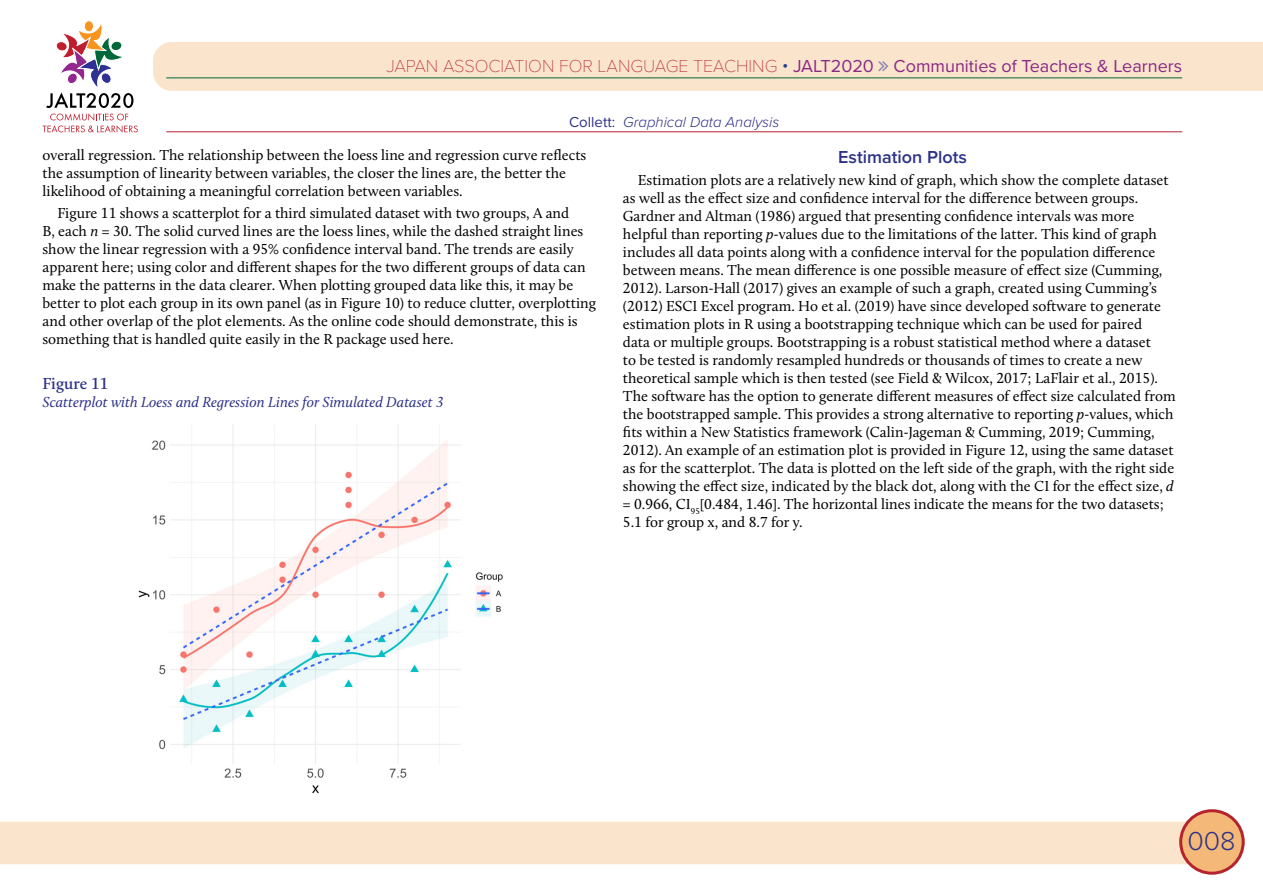
<style>
.page{position:relative;width:1263px;height:893px;background:#fff}
.page>*{position:absolute;margin:0;border:0;box-sizing:border-box;transform-origin:0 0}
.t1{font:300 27px "Proxima Nova";color:#2d3287}
.t2{font:18px "Proxima Nova";color:#892986}
.t3{font:600 18px "Proxima Nova";color:#2d3287}
.t4{font:600 16.5px "Calluna";color:#2d3287}
.t5{font:15px/18px "Calluna";color:#000}
.t6{font:italic 15px "Calluna";color:#2d3287}
.t7{font:italic 300 15px "Proxima Nova";color:#2d3287}
.s1{font-family:"Proxima Nova T";font-weight:100;color:#b5232d}
.s2{font-weight:300;color:#24408f}
.s3{font-weight:400;font-style:normal}
.s4{font-style:italic}
</style>
<div class="page">
<div style="left:0;top:822px;width:1190px;height:42px;background:#fbe4cc"></div>
<div style="left:1181px;top:811px;width:62px;height:62px;background:#f4b979;border-radius:50%"></div>
<div style="left:1179px;top:809px;width:66px;height:66px;border:3px solid #b5232d;border-radius:50%"></div>
<div style="left:153px;top:42px;width:1110px;height:49px;background:#fbe4cc"></div>
<hr style="left:166px;top:78px;width:1016px;height:1px;background:#026537">
<hr style="left:166px;top:132px;width:1016px;height:1px;background:#b5232d">
<div style="left:84px;top:20px;width:10px;height:12px;border:1px solid #fff;border-radius:50%"></div>
<svg style="left:43px;top:22px;width:95px;height:111px"></svg>
<img style="left:138px;top:424px;width:365px;height:370px">
<svg style="left:879px;top:61px;width:9px;height:10px"></svg>
<p class="t2" style="left:386px;top:52px;width:797px"><span class="s1">JAPAN ASSOCIATION FOR LANGUAGE TEACHING</span> <span class="s2">•</span> JALT2020 Communities of Teachers &amp; Learners</p>
<p class="t7" style="left:569px;top:111px;width:212px"><span class="s3">Collett:</span> Graphical Data Analysis</p>
<p class="t5" style="left:43px;top:146px;width:545px">overall regression. The relationship between the loess line and regression curve reflects the assumption of linearity between variables, the closer the lines are, the better the likelihood of obtaining a meaningful correlation between variables.</p>
<p class="t5" style="left:43px;top:204px;width:555px;text-indent:15px">Figure 11 shows a scatterplot for a third simulated dataset with two groups, A and<br>B, each <span class="s4">n</span> = 30. The solid curved lines are the loess lines, while the dashed straight lines show the linear regression with a 95% confidence interval band. The trends are easily apparent here; using color and different shapes for the two different groups of data can make the patterns in the data clearer. When plotting grouped data like this, it may be better to plot each group in its own panel (as in Figure 10) to reduce clutter, overplotting and other overlap of the plot elements. As the online code should demonstrate, this is something that is handled quite easily in the R package used here.</p>
<p class="t4" style="left:43px;top:373px;width:67px">Figure 11</p>
<p class="t6" style="left:43px;top:393px;width:403px">Scatterplot with Loess and Regression Lines for Simulated Dataset 3</p>
<p class="t3" style="left:838px;top:144px;width:130px">Estimation Plots</p>
<p class="t5" style="left:623px;top:171px;width:554px;text-indent:15px">Estimation plots are a relatively new kind of graph, which show the complete dataset as well as the effect size and confidence interval for the difference between groups.<br>Gardner and Altman (1986) argued that presenting confidence intervals was more helpful than reporting <span class="s4">p</span>-values due to the limitations of the latter. This kind of graph includes all data points along with a confidence interval for the population difference between means. The mean difference is one possible measure of effect size (Cumming, 2012). Larson-Hall (2017) gives an example of such a graph, created using Cumming’s (2012) ESCI Excel program. Ho et al. (2019) have since developed software to generate estimation plots in R using a bootstrapping technique which can be used for paired<br>data or multiple groups. Bootstrapping is a robust statistical method where a dataset<br>to be tested is randomly resampled hundreds or thousands of times to create a new theoretical sample which is then tested (see Field &amp; Wilcox, 2017; LaFlair et al., 2015).<br>The software has the option to generate different measures of effect size calculated from the bootstrapped sample. This provides a strong alternative to reporting <span class="s4">p</span>-values, which fits within a New Statistics framework (Calin-Jageman &amp; Cumming, 2019; Cumming, 2012). An example of an estimation plot is provided in Figure 12, using the same dataset as for the scatterplot. The data is plotted on the left side of the graph, with the right side showing the effect size, indicated by the black dot, along with the CI for the effect size, <span class="s4">d </span>= 0.966, CI<sub>95</sub>[0.484, 1.46]. The horizontal lines indicate the means for the two datasets; 5.1 for group x, and 8.7 for y.</p>
<h1 class="t1" style="left:1187px;top:820px;width:50px">008</h1>
</div>
